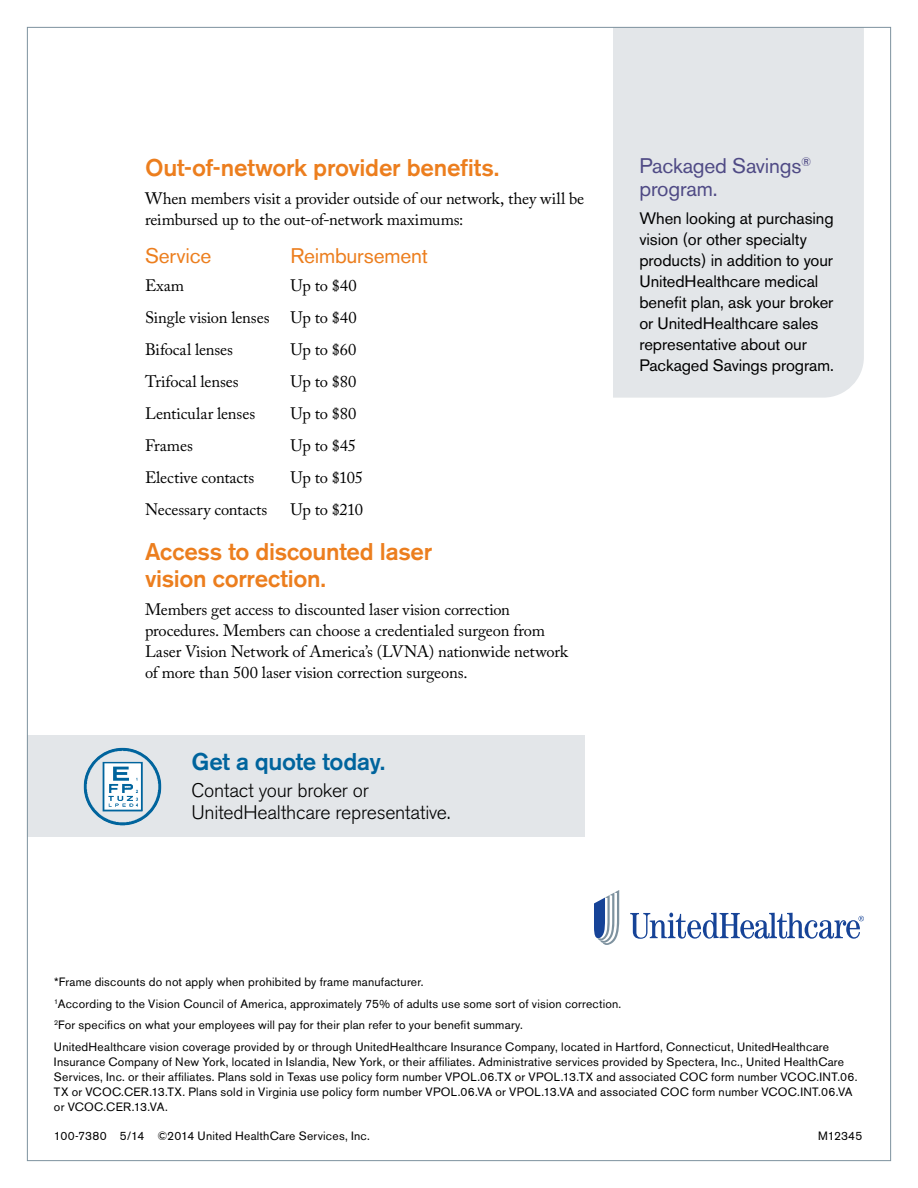
<style>
.page{position:relative;width:918px;height:1188px;background:#fff}
.page>*{position:absolute;margin:0;border:0;box-sizing:border-box;transform-origin:0 0}
.t1{font:500 24px/27px "Akzidenz Grotesk BE";letter-spacing:-.01em;color:#ec7e1e}
.t2{font:500 24px "Akzidenz Grotesk BE";letter-spacing:-.015em;color:#00649d}
.t3{font:21px/23.2px "Akzidenz Grotesk BE";letter-spacing:-.01em;color:#4f4a85}
.t4{font:21px "Akzidenz Grotesk BE";letter-spacing:-.01em;color:#ec7e1e}
.t5{font:300 19.5px/21.8px "Akzidenz Grotesk BE";letter-spacing:-.015em;color:#000}
.t6{font:16.5px/21px "Adobe Caslon Pro";letter-spacing:-.01em;color:#000}
.t7{font:16.5px/21px "Akzidenz Grotesk BE";letter-spacing:-.005em;color:#000}
.t8{font:12px/21.8px "Akzidenz Grotesk BE";letter-spacing:.015em;color:#000}
</style>
<div class="page">
<div style="left:27px;top:736px;width:558px;height:101px;background:#e3e6e9"></div>
<img style="left:84px;top:748px;width:77px;height:77px;border-radius:39px">
<svg style="left:630px;top:913px;width:234px;height:26px"></svg>
<svg style="left:594px;top:890px;width:25px;height:55px"></svg>
<div style="left:613px;top:29px;width:251px;height:369px;background:#e3e6e9"></div>
<h1 class="t1" style="left:145px;top:154px;width:356px">Out-of-network provider benefits.</h1>
<h3 class="t6" style="left:145px;top:188px;width:441px">When members visit a provider outside of our network, they will be reimbursed up to the out-of-network maximums:</h3>
<h2 class="t4" style="left:145px;top:243px;width:68px">Service</h2>
<h2 class="t4" style="left:291px;top:243px;width:139px">Reimbursement</h2>
<h3 class="t6" style="left:145px;top:274px;width:41px">Exam</h3>
<h3 class="t6" style="left:291px;top:274px;width:68px">Up to $40</h3>
<h3 class="t6" style="left:145px;top:306px;width:126px">Single vision lenses</h3>
<h3 class="t6" style="left:291px;top:306px;width:68px">Up to $40</h3>
<h3 class="t6" style="left:145px;top:339px;width:90px">Bifocal lenses</h3>
<h3 class="t6" style="left:291px;top:339px;width:67px">Up to $60</h3>
<h3 class="t6" style="left:145px;top:371px;width:95px">Trifocal lenses</h3>
<h3 class="t6" style="left:291px;top:371px;width:67px">Up to $80</h3>
<h3 class="t6" style="left:145px;top:403px;width:112px">Lenticular lenses</h3>
<h3 class="t6" style="left:291px;top:403px;width:67px">Up to $80</h3>
<h3 class="t6" style="left:145px;top:435px;width:49px">Frames</h3>
<h3 class="t6" style="left:291px;top:435px;width:67px">Up to $45</h3>
<h3 class="t6" style="left:145px;top:467px;width:111px">Elective contacts</h3>
<h3 class="t6" style="left:291px;top:467px;width:74px">Up to $105</h3>
<h3 class="t6" style="left:145px;top:499px;width:124px">Necessary contacts</h3>
<h3 class="t6" style="left:291px;top:499px;width:74px">Up to $210</h3>
<h1 class="t1" style="left:145px;top:538px;width:289px">Access to discounted laser vision correction.</h1>
<h3 class="t6" style="left:145px;top:598px;width:424px">Members get access to discounted laser vision correction procedures. Members can choose a credentialed surgeon from Laser Vision Network of America’s (LVNA) nationwide network of more than 500 laser vision correction surgeons.</h3>
<h1 class="t2" style="left:191px;top:747px;width:195px">Get a quote today.</h1>
<h3 class="t5" style="left:191px;top:780px;width:260px">Contact your broker or<br>UnitedHealthcare representative.</h3>
<h2 class="t3" style="left:639px;top:154px;width:173px">Packaged Savings<sup>® </sup>program.</h2>
<h3 class="t7" style="left:639px;top:207px;width:196px">When looking at purchasing vision (or other specialty products) in addition to your<br>UnitedHealthcare medical benefit plan, ask your broker or UnitedHealthcare sales representative about our<br>Packaged Savings program.</h3>
<p class="t8" style="left:54px;top:971px;width:777px">*Frame discounts do not apply when prohibited by frame manufacturer.<br><sup>1</sup>According to the Vision Council of America, approximately 75% of adults use some sort of vision correction.<br><sup>2</sup>For specifics on what your employees will pay for their plan refer to your benefit summary.<br>UnitedHealthcare vision coverage provided by or through UnitedHealthcare Insurance Company, located in Hartford, Connecticut, UnitedHealthcare</p>
<p class="t8" style="left:54px;top:1054px;width:805px;line-height:15px">Insurance Company of New York, located in Islandia, New York, or their affiliates. Administrative services provided by Spectera, Inc., United HealthCare Services, Inc. or their affiliates. Plans sold in Texas use policy form number VPOL.06.TX or VPOL.13.TX and associated COC form number VCOC.INT.06.<br>TX or VCOC.CER.13.TX. Plans sold in Virginia use policy form number VPOL.06.VA or VPOL.13.VA and associated COC form number VCOC.INT.06.VA or VCOC.CER.13.VA.</p>
<p class="t8" style="left:54px;top:1124px;width:317px">100-7380 5/14 ©2014 United HealthCare Services, Inc.</p>
<p class="t8" style="left:818px;top:1124px;width:46px">M12345</p>
</div>
